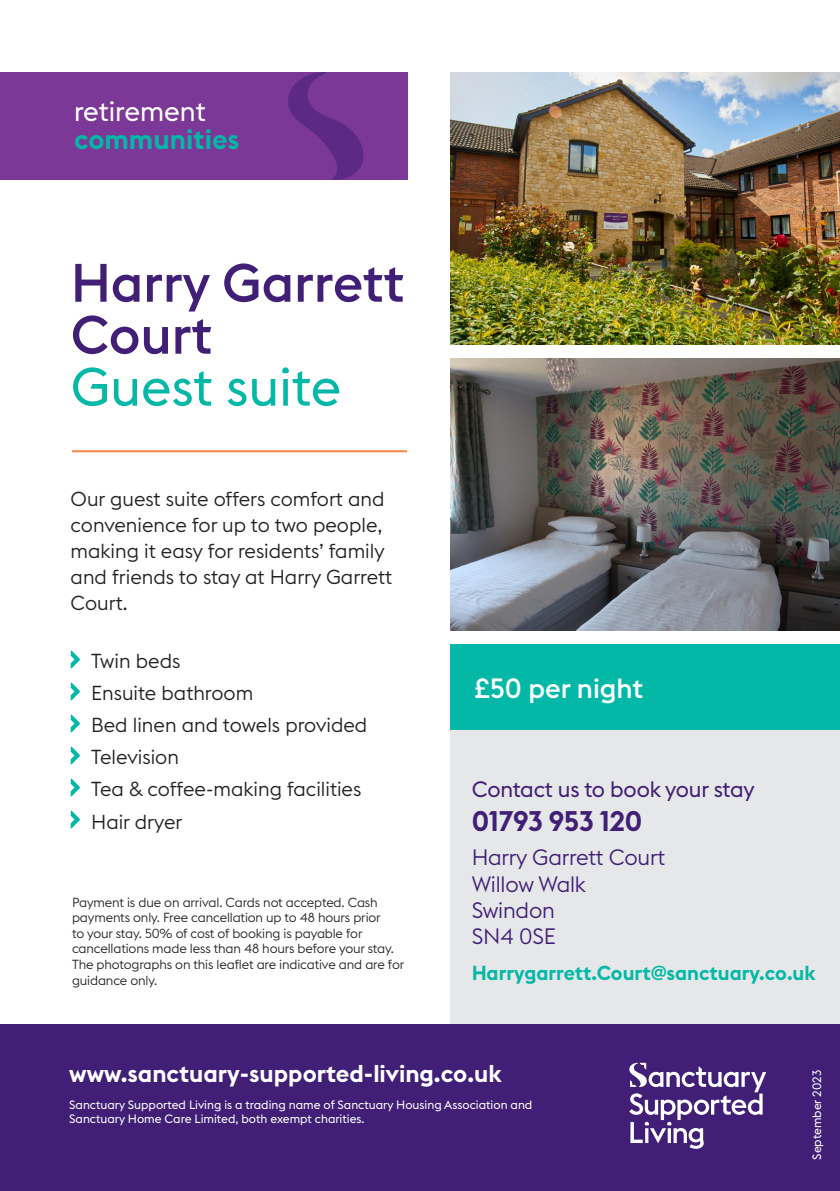
<style>
.page{position:relative;width:840px;height:1191px;background:#fff}
.page>*{position:absolute;margin:0;border:0;box-sizing:border-box;transform-origin:0 0}
.t1{font:500 53.2px/52px "Euclid Flex B";color:#411f77}
.t2{font:53.2px "Euclid Flex B";color:#03b8a7}
.t3{font:600 28px "Euclid Flex B";letter-spacing:-.01em;color:#411f77}
.t4{font:600 27.6px "Euclid Flex B";color:#03b8a7}
.t5{font:500 27.6px "Euclid Flex B";color:#fff}
.t6{font:27.6px "Euclid Flex B";color:#fff}
.t7{font:600 24px "Euclid Flex B";color:#fff}
.t8{font:300 22px/26.4px "Euclid Flex B";letter-spacing:-.01em;color:#411f77}
.t9{font:22px "Euclid Flex B";letter-spacing:-.01em;color:#411f77}
.t10{font:300 20px/26px "Euclid Flex B";color:#231f20}
.t11{font:600 20px "Euclid Flex B";color:#03b8a7}
.t12{font:300 13px/15.6px "Euclid Flex B";letter-spacing:-.01em;color:#231f20}
.t13{font:12px/14.4px "Euclid Flex B";color:#fff}
</style>
<div class="page">
<div style="left:450px;top:730px;width:389px;height:294px;background:#e6e7e9"></div>
<div style="left:0;top:1024px;width:839px;height:167px;background:#411f77"></div>
<svg style="left:629px;top:1062px;width:136px;height:86px"></svg>
<hr style="left:72px;top:450px;width:335px;height:2px;background:#f58543">
<div style="left:0;top:72px;width:408px;height:108px;background:#7b3896"></div>
<svg style="left:288px;top:72px;width:76px;height:108px"></svg>
<svg style="left:71px;top:650px;width:9px;height:18px"></svg>
<svg style="left:71px;top:682px;width:9px;height:18px"></svg>
<svg style="left:71px;top:714px;width:9px;height:18px"></svg>
<svg style="left:71px;top:746px;width:9px;height:18px"></svg>
<svg style="left:71px;top:778px;width:9px;height:18px"></svg>
<svg style="left:71px;top:810px;width:9px;height:18px"></svg>
<div style="left:450px;top:644px;width:389px;height:86px;background:#03b8a7"></div>
<img style="left:450px;top:72px;width:389px;height:272px">
<img style="left:450px;top:358px;width:389px;height:272px">
<p class="t6" style="left:74px;top:95px;width:133px">retirement</p>
<p class="t4" style="left:74px;top:124px;width:167px">communities</p>
<p class="t1" style="left:71px;top:257px;width:335px">Harry Garrett<br>Court</p>
<p class="t2" style="left:71px;top:356px;width:272px">Guest suite</p>
<p class="t10" style="left:71px;top:486px;width:323px">Our guest suite offers comfort and convenience for up to two people, making it easy for residents’ family and friends to stay at Harry Garrett<br>Court.</p>
<p class="t10" style="left:91px;top:648px;width:91px">Twin beds</p>
<p class="t10" style="left:91px;top:680px;width:163px">Ensuite bathroom</p>
<p class="t10" style="left:91px;top:712px;width:277px">Bed linen and towels provided</p>
<p class="t10" style="left:91px;top:744px;width:89px">Television</p>
<p class="t10" style="left:91px;top:776px;width:271px">Tea &amp; coffee-making facilities</p>
<p class="t10" style="left:91px;top:808px;width:93px">Hair dryer</p>
<p class="t12" style="left:72px;top:894px;width:333px">Payment is due on arrival. Cards not accepted. Cash payments only. Free cancellation up to 48 hours prior<br>to your stay. 50% of cost of booking is payable for cancellations made less than 48 hours before your stay.<br>The photographs on this leaflet are indicative and are for guidance only.</p>
<p class="t5" style="left:473px;top:672px;width:171px">£50 per night</p>
<p class="t9" style="left:471px;top:776px;width:284px">Contact us to book your stay</p>
<p class="t3" style="left:471px;top:805px;width:172px">01793 953 120</p>
<p class="t8" style="left:471px;top:844px;width:195px">Harry Garrett Court<br>Willow Walk<br>Swindon<br>SN4 0SE</p>
<p class="t11" style="left:471px;top:961px;width:345px">Harrygarrett.Court@sanctuary.co.uk</p>
<p class="t7" style="left:69px;top:1059px;width:433px">www.sanctuary-supported-living.co.uk</p>
<p class="t13" style="left:69px;top:1097px;width:464px">Sanctuary Supported Living is a trading name of Sanctuary Housing Association and<br>Sanctuary Home Care Limited, both exempt charities.</p>
<p class="t13" style="left:809px;top:1159px;width:91px;rotate:-90deg">September 2023</p>
</div>
